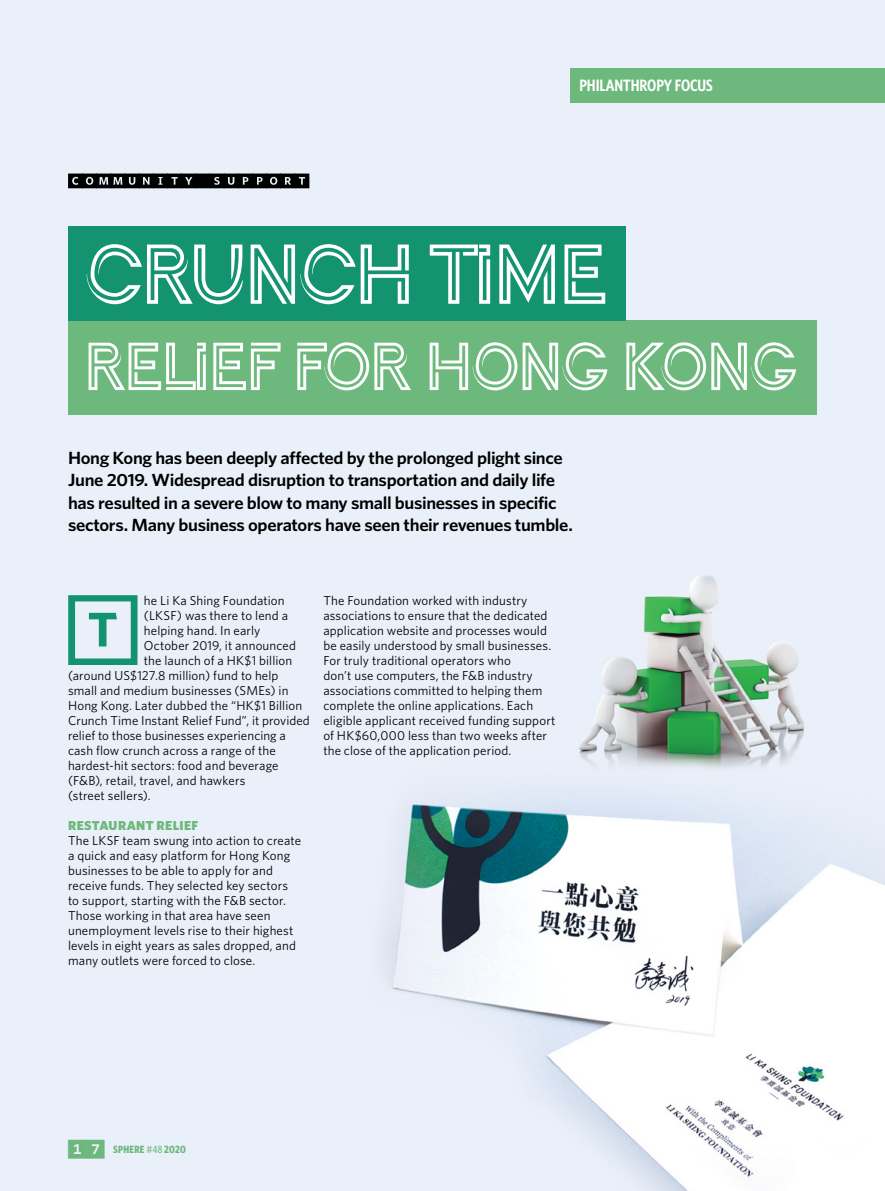
<style>
.page{position:relative;width:885px;height:1191px;background:#fff}
.page>*{position:absolute;margin:0;border:0;box-sizing:border-box;transform-origin:0 0}
.t1{font:90px "Continuo";letter-spacing:-.055em;color:#fff}
.t2{font:79.5px "Whitney Index White Square Bd";color:#13936f}
.t3{font:72px "Continuo";letter-spacing:-.055em;color:#fff}
.t4{font:600 17.7px/22.5px "Whitney";letter-spacing:-.02em;color:#000;scale:1.05 1}
.t5{font:600 16.5px "Whitney Condensed";letter-spacing:-.005em;color:#fff}
.t6{font:12.9px/15px "Whitney";letter-spacing:.01em;color:#000}
.t7{font:900 12.9px "Whitney";letter-spacing:.025em;color:#6db87c}
.t8{font:700 10.5px "Whitney Condensed";letter-spacing:.02em;color:#6db87c}
.s1{font-family:"Whitney Index Black Square Bd";font-weight:400;font-size:22.5px}
.s2{font-weight:500}
</style>
<div class="page">
<img style="left:0;top:0;width:884px;height:1191px">
<div style="left:570px;top:68px;width:314px;height:34px;background:#6db87c"></div>
<div style="left:68px;top:321px;width:748px;height:94px;background:#6db87c"></div>
<div style="left:68px;top:226px;width:557px;height:95px;background:#13936f"></div>
<svg style="left:68px;top:173px;width:241px;height:15px;background:#242527"></svg>
<p class="t5" style="left:579px;top:75px;width:135px">PHILANTHROPY FOCUS</p>
<h1 class="t1" style="left:83px;top:229px;width:527px">CRUNCH TIME</h1>
<h3 class="t3" style="left:83px;top:330px;width:717px">RELIEF FOR HONG KONG</h3>
<p class="t4" style="left:68px;top:446px;width:482px">Hong Kong has been deeply affected by the prolonged plight since June 2019. Widespread disruption to transportation and daily life has resulted in a severe blow to many small businesses in specific sectors. Many business operators have seen their revenues tumble.</p>
<h2 class="t2" style="left:63px;top:594px;width:81px">T</h2>
<p class="t6" style="left:144px;top:592px;width:142px">he Li Ka Shing Foundation</p>
<p class="t6" style="left:144px;top:607px;width:146px">(LKSF) was there to lend a</p>
<p class="t6" style="left:144px;top:622px;width:118px">helping hand. In early</p>
<p class="t6" style="left:144px;top:637px;width:154px">October 2019, it announced</p>
<p class="t6" style="left:144px;top:652px;width:150px">the launch of a HK$1 billion</p>
<p class="t6" style="left:68px;top:667px;width:212px">(around US$127.8 million) fund to help</p>
<p class="t6" style="left:68px;top:682px;width:222px">small and medium businesses (SMEs) in</p>
<p class="t6" style="left:68px;top:697px;width:236px">Hong Kong. Later dubbed the “HK$1 Billion</p>
<p class="t6" style="left:68px;top:712px;width:243px">Crunch Time Instant Relief Fund”, it provided</p>
<p class="t6" style="left:68px;top:727px;width:219px">relief to those businesses experiencing a</p>
<p class="t6" style="left:68px;top:742px;width:209px">cash flow crunch across a range of the</p>
<p class="t6" style="left:68px;top:757px;width:212px">hardest-hit sectors: food and beverage</p>
<p class="t6" style="left:68px;top:772px;width:179px">(F&amp;B), retail, travel, and hawkers</p>
<p class="t6" style="left:68px;top:787px;width:84px">(street sellers).</p>
<p class="t7" style="left:68px;top:817px;width:132px">RESTAURANT RELIEF</p>
<p class="t6" style="left:68px;top:832px;width:234px">The LKSF team swung into action to create a quick and easy platform for Hong Kong businesses to be able to apply for and receive funds. They selected key sectors to support, starting with the F&amp;B sector.<br>Those working in that area have seen unemployment levels rise to their highest levels in eight years as sales dropped, and many outlets were forced to close.</p>
<p class="t6" style="left:323px;top:592px;width:234px">The Foundation worked with industry associations to ensure that the dedicated application website and processes would be easily understood by small businesses.<br>For truly traditional operators who<br>don’t use computers, the F&amp;B industry associations committed to helping them complete the online applications. Each eligible applicant received funding support of HK$60,000 less than two weeks after the close of the application period.</p>
<p class="t8" style="left:66px;top:1143px;width:121px"><span class="s1">17</span> SPHERE <span class="s2">#48</span> 2020</p>
</div>
